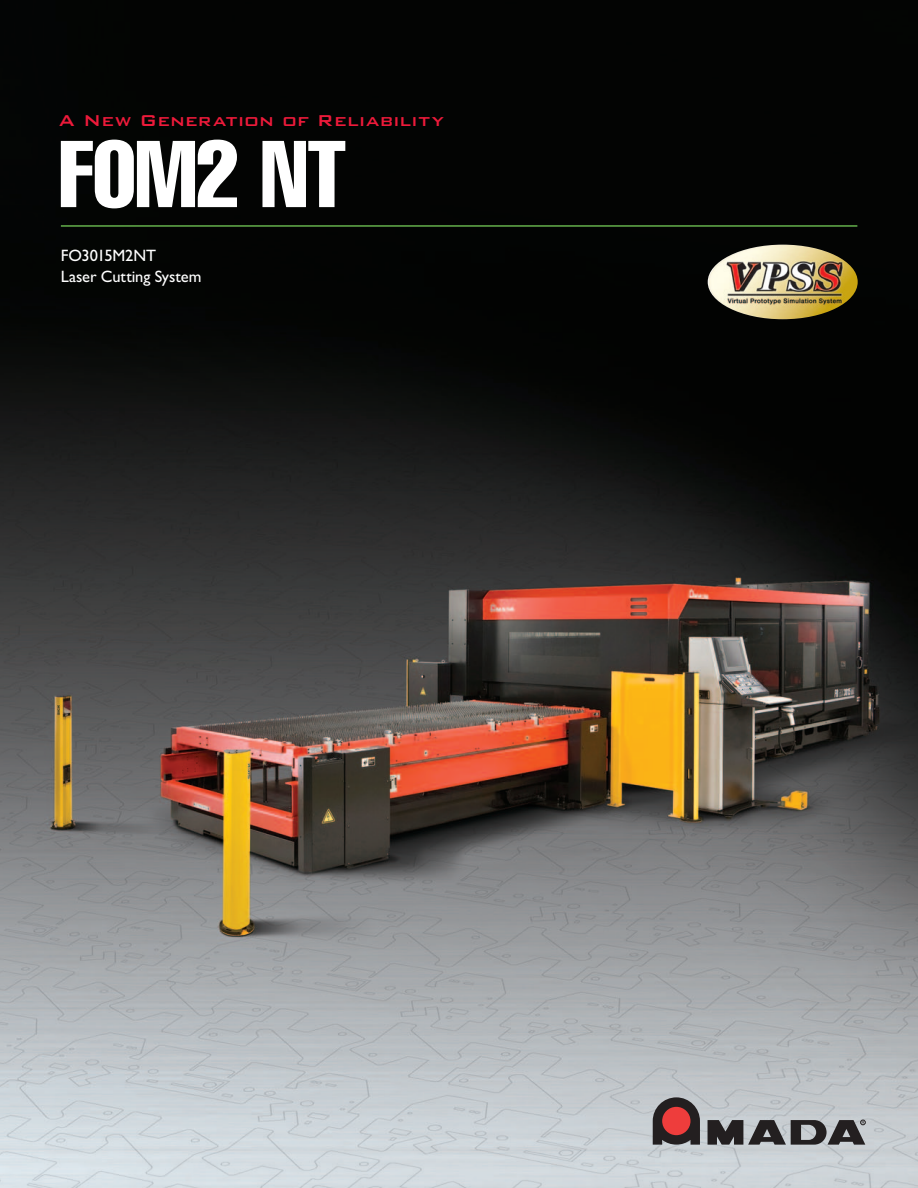
<style>
.page{position:relative;width:918px;height:1188px;background:#fff}
.page>*{position:absolute;margin:0;border:0;box-sizing:border-box;transform-origin:0 0}
.t1{font:extra-condensed 93px "Helvetica";letter-spacing:-.01em;color:#fff}
.t2{font:500 21px "Bank Gothic BT";letter-spacing:.01em;color:#ed1a3a}
.t3{font:16.5px/21px "Gill Sans";letter-spacing:-.005em;color:#fff}
</style>
<div class="page">
<img style="left:0;top:0;width:918px;height:1188px">
<svg style="left:653px;top:1097px;width:47px;height:48px;background:#723f40"></svg>
<svg style="left:708px;top:1120px;width:157px;height:25px;background:#5d5d5f"></svg>
<hr style="left:61px;top:225px;width:796px;height:2px;background:#65b04c">
<img style="left:708px;top:245px;width:150px;height:74px">
<p class="t2" style="left:59px;top:109px;width:386px">A New Generation of Reliability</p>
<h1 class="t1" style="left:59px;top:115px;width:289px">FOM2 NT</h1>
<p class="t3" style="left:61px;top:244px;width:142px">FO3015M2NT<br>Laser Cutting System</p>
</div>
